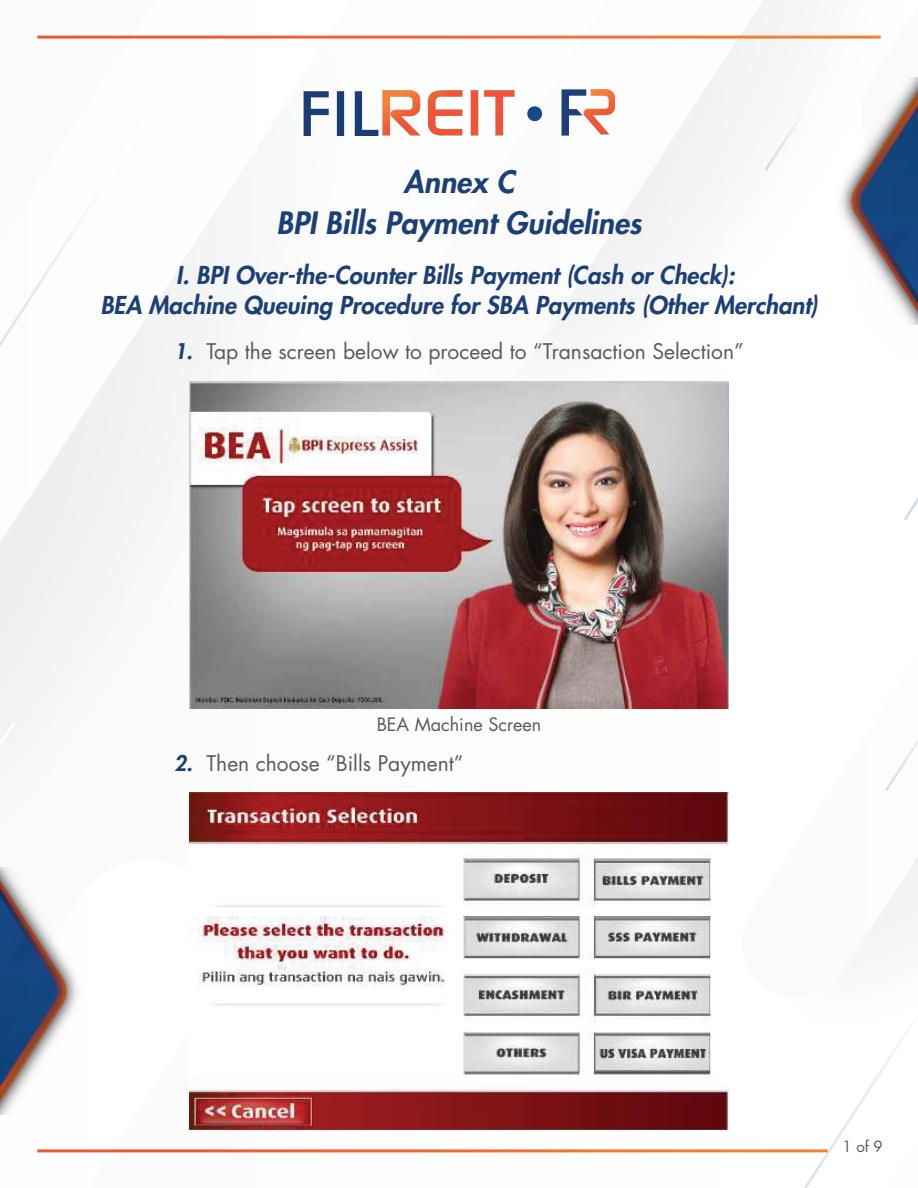
<style>
.page{position:relative;width:918px;height:1188px;background:#fff}
.page>*{position:absolute;margin:0;border:0;box-sizing:border-box;transform-origin:0 0}
.t1{font:italic 800 30px/40.7px "Futura Std";color:#1c4076;text-align:center}
.t2{font:italic 800 24px/30px "Futura Std";color:#1c4076;text-align:center}
.t3{font:21px "Futura Std";color:#58595b}
.t4{font:18px "Futura Std";color:#58595b}
.t5{font:15px "Futura Std";color:#58595b}
.s1{font-weight:800;font-style:italic;color:#1c4076}
</style>
<div class="page">
<svg style="left:37px;top:35px;width:316px;height:486px"></svg>
<svg style="left:403px;top:1px;width:360px;height:343px"></svg>
<svg style="left:804px;top:1046px;width:93px;height:142px"></svg>
<svg style="left:0;top:120px;width:147px;height:636px"></svg>
<svg style="left:765px;top:119px;width:33px;height:52px"></svg>
<svg style="left:864px;top:740px;width:54px;height:201px"></svg>
<hr style="left:37px;top:1149px;width:791px;height:3px;background:#fff">
<hr style="left:37px;top:36px;width:844px;height:3px;background:#fff">
<img style="left:840px;top:180px;width:7px;height:42px">
<svg style="left:847px;top:35px;width:71px;height:290px"></svg>
<img style="left:68px;top:964px;width:10px;height:54px">
<svg style="left:0;top:868px;width:68px;height:247px"></svg>
<img style="left:303px;top:89px;width:312px;height:47px">
<img style="left:189px;top:381px;width:540px;height:327px">
<img style="left:189px;top:793px;width:540px;height:338px">
<p class="t1" style="left:277px;top:162px;width:366px">Annex C<br>BPI Bills Payment Guidelines</p>
<p class="t2" style="left:100px;top:260px;width:719px">I. BPI Over-the-Counter Bills Payment (Cash or Check):<br>BEA Machine Queuing Procedure for SBA Payments (Other Merchant)</p>
<p class="t3" style="left:174px;top:338px;width:571px"><span class="s1">1.</span> Tap the screen below to proceed to “Transaction Selection”</p>
<p class="t4" style="left:377px;top:713px;width:166px">BEA Machine Screen</p>
<p class="t3" style="left:174px;top:750px;width:291px"><span class="s1">2.</span> Then choose “Bills Payment”</p>
<p class="t5" style="left:843px;top:1137px;width:42px">1 of 9</p>
</div>
